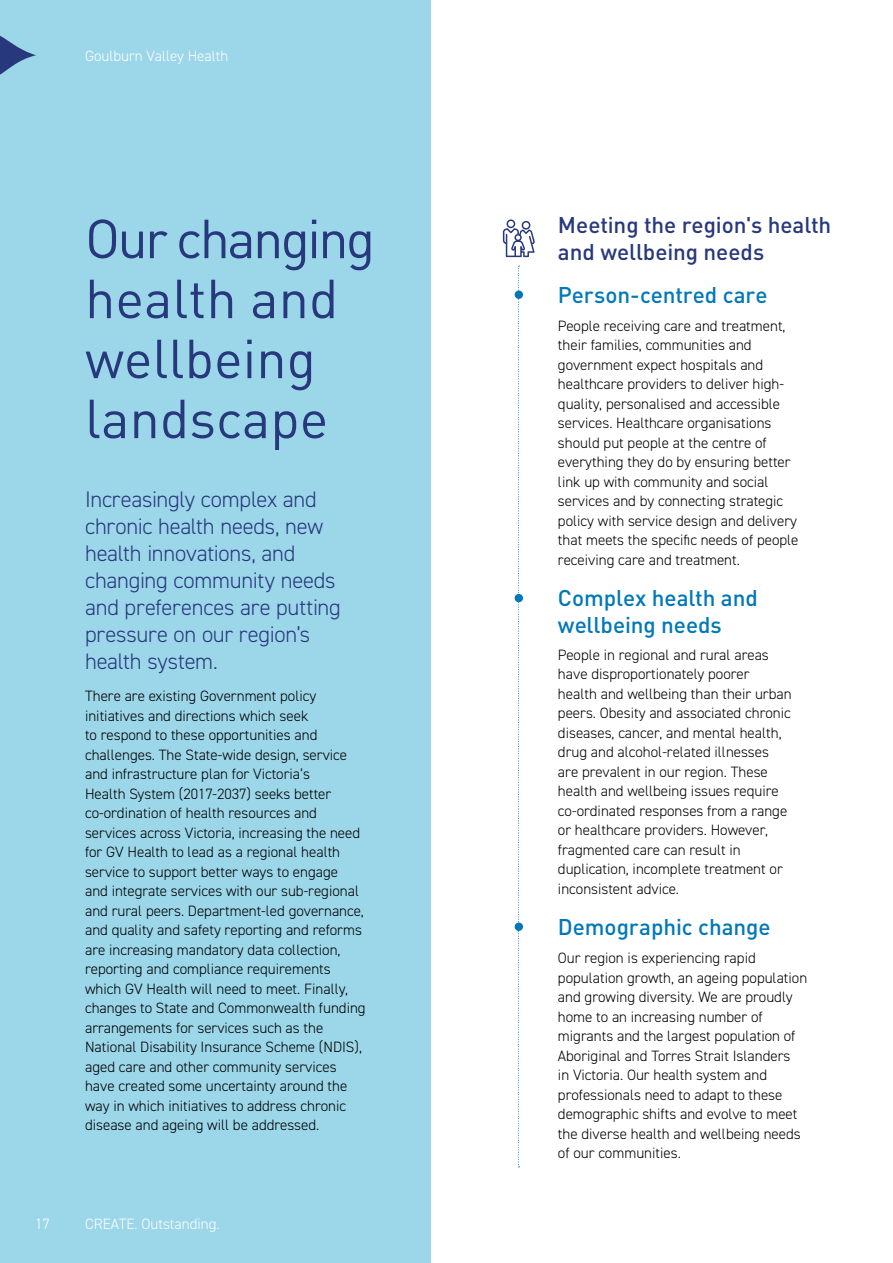
<style>
.page{position:relative;width:893px;height:1263px;background:#fff}
.page>*{position:absolute;margin:0;border:0;box-sizing:border-box;transform-origin:0 0}
.t1{font:54px/60px "DIN";color:#27387c}
.t2{font:300 22.5px/27px "DIN2014";letter-spacing:-.01em;color:#27387c}
.t3{font:500 22.5px/27px "DIN";letter-spacing:-.005em;color:#0078b8}
.t4{font:500 22.5px/27px "DIN";letter-spacing:-.005em;color:#27387c}
.t5{font:300 15px/19.5px "DIN2014";color:#000}
.t6{font:300 15px "DIN2014";color:#fff}
</style>
<div class="page">
<div style="left:0;top:0;width:430px;height:1263px;background:#9cd6e9"></div>
<svg style="left:0;top:36px;width:36px;height:39px"></svg>
<svg style="left:518px;top:266px;width:1px;height:901px"></svg>
<div style="left:515px;top:290px;width:8px;height:9px;background:#0078b8;border-radius:50%"></div>
<div style="left:515px;top:594px;width:8px;height:8px;background:#0078b8;border-radius:50%"></div>
<div style="left:515px;top:922px;width:8px;height:9px;background:#0078b8;border-radius:50%"></div>
<svg style="left:503px;top:219px;width:32px;height:38px"></svg>
<p class="t6" style="left:85px;top:46px;width:145px">Goulburn Valley Health</p>
<h1 class="t1" style="left:85px;top:208px;width:292px">Our changing health and wellbeing landscape</h1>
<h2 class="t4" style="left:558px;top:210px;width:275px">Meeting the region's health and wellbeing needs</h2>
<h2 class="t3" style="left:558px;top:281px;width:211px">Person-centred care</h2>
<p class="t5" style="left:558px;top:316px;width:242px">People receiving care and treatment, their families, communities and government expect hospitals and healthcare providers to deliver high&shy;quality, personalised and accessible services. Healthcare organisations should put people at the centre of everything they do by ensuring better link up with community and social services and by connecting strategic policy with service design and delivery that meets the specific needs of people receiving care and treatment.</p>
<h2 class="t2" style="left:85px;top:486px;width:257px">Increasingly complex and chronic health needs, new health innovations, and changing community needs and preferences are putting pressure on our region’s health system.</h2>
<p class="t5" style="left:85px;top:686px;width:282px">There are existing Government policy initiatives and directions which seek<br>to respond to these opportunities and challenges. The State-wide design, service and infrastructure plan for Victoria’s<br>Health System (2017-2037) seeks better co-ordination of health resources and services across Victoria, increasing the need for GV Health to lead as a regional health service to support better ways to engage<br>and integrate services with our sub-regional and rural peers. Department-led governance, and quality and safety reporting and reforms are increasing mandatory data collection, reporting and compliance requirements which GV Health will need to meet. Finally, changes to State and Commonwealth funding arrangements for services such as the National Disability Insurance Scheme (NDIS), aged care and other community services have created some uncertainty around the way in which initiatives to address chronic disease and ageing will be addressed.</p>
<h2 class="t3" style="left:558px;top:584px;width:201px">Complex health and wellbeing needs</h2>
<p class="t5" style="left:558px;top:645px;width:235px">People in regional and rural areas have disproportionately poorer health and wellbeing than their urban peers. Obesity and associated chronic diseases, cancer, and mental health, drug and alcohol-related illnesses are prevalent in our region. These health and wellbeing issues require co-ordinated responses from a range or healthcare providers. However, fragmented care can result in duplication, incomplete treatment or inconsistent advice.</p>
<h2 class="t3" style="left:558px;top:913px;width:214px">Demographic change</h2>
<p class="t5" style="left:558px;top:948px;width:251px">Our region is experiencing rapid population growth, an ageing population and growing diversity. We are proudly home to an increasing number of migrants and the largest population of Aboriginal and Torres Strait Islanders<br>in Victoria. Our health system and professionals need to adapt to these demographic shifts and evolve to meet the diverse health and wellbeing needs of our communities.</p>
<p class="t6" style="left:35px;top:1214px;width:16px">17</p>
<p class="t6" style="left:85px;top:1214px;width:136px">CREATE. Outstanding.</p>
</div>
